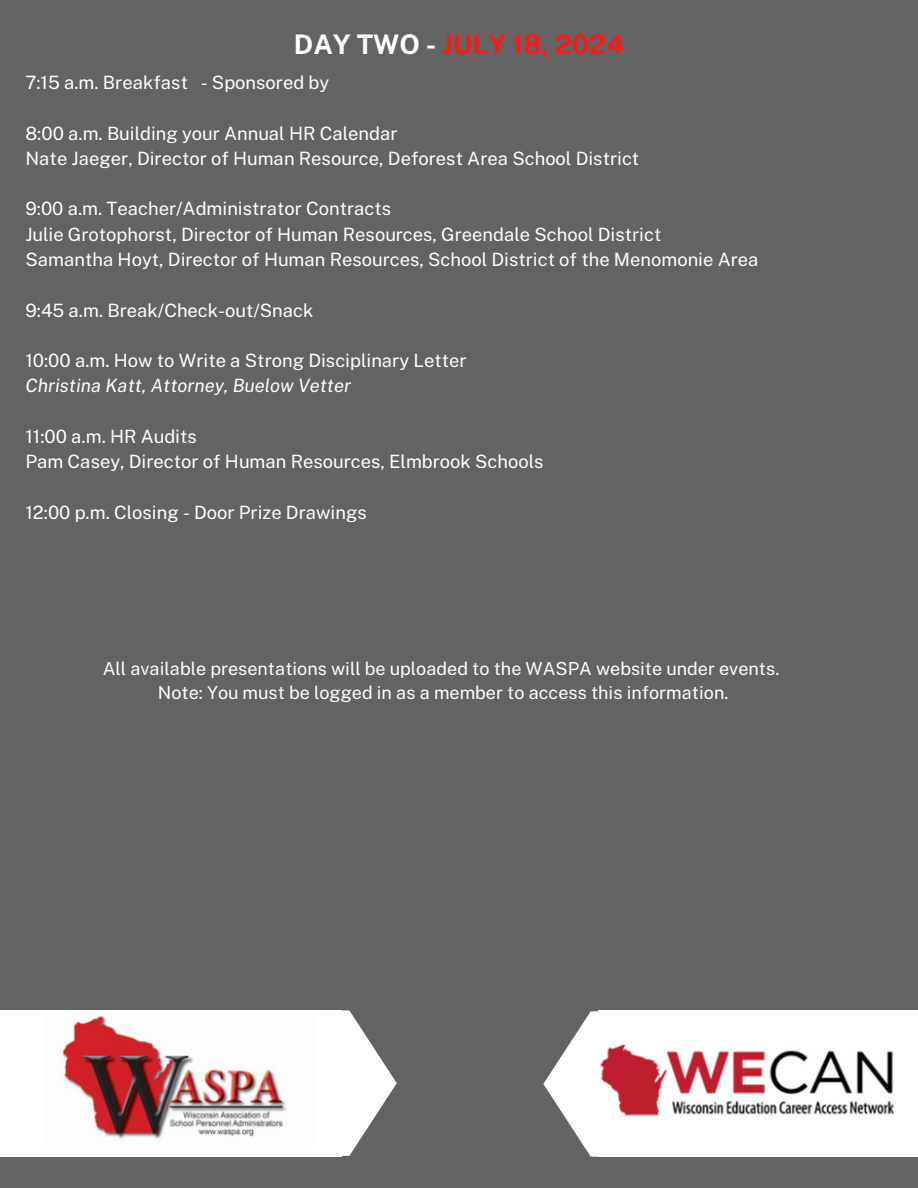
<style>
.page{position:relative;width:918px;height:1188px;background:#636363}
.page>*{position:absolute;margin:0;border:0;box-sizing:border-box;transform-origin:0 0}
.t1{font:700 27px "Public Sans";color:#ff1616}
.t2{font:18.45px "Public Sans";color:#fff}
.t3{font:italic 18.45px "Public Sans";color:#fff}
.t4{font:18px "Public Sans";color:#fff}
.s1{color:#fff}
</style>
<div class="page">
<svg style="left:342px;top:1010px;width:55px;height:146px;fill:#fff"></svg>
<div style="left:0;top:1010px;width:342px;height:147px;background:#fff"></div>
<svg style="left:543px;top:1011px;width:55px;height:146px"></svg>
<div style="left:598px;top:1010px;width:320px;height:147px;background:#fff"></div>
<img style="left:62px;top:1015px;width:224px;height:124px">
<img style="left:585px;top:1036px;width:310px;height:96px">
<p class="t1" style="left:294px;top:29px;width:332px"><span class="s1">DAY TWO -</span> JULY 18, 2024</p>
<h1 class="t2" style="left:25px;top:72px;width:305px">7:15 a.m. Breakfast - Sponsored by</h1>
<p class="t2" style="left:25px;top:122px;width:374px">8:00 a.m. Building your Annual HR Calendar</p>
<p class="t2" style="left:25px;top:147px;width:615px">Nate Jaeger, Director of Human Resource, Deforest Area School District</p>
<p class="t2" style="left:25px;top:198px;width:367px">9:00 a.m. Teacher/Administrator Contracts</p>
<p class="t2" style="left:25px;top:223px;width:638px">Julie Grotophorst, Director of Human Resources, Greendale School District</p>
<p class="t2" style="left:25px;top:249px;width:735px">Samantha Hoyt, Director of Human Resources, School District of the Menomonie Area</p>
<p class="t2" style="left:25px;top:299px;width:290px">9:45 a.m. Break/Check-out/Snack</p>
<p class="t2" style="left:25px;top:350px;width:443px">10:00 a.m. How to Write a Strong Disciplinary Letter</p>
<p class="t3" style="left:25px;top:375px;width:327px">Christina Katt, Attorney, Buelow Vetter</p>
<p class="t2" style="left:25px;top:425px;width:173px">11:00 a.m. HR Audits</p>
<p class="t2" style="left:25px;top:451px;width:520px">Pam Casey, Director of Human Resources, Elmbrook Schools</p>
<p class="t2" style="left:25px;top:501px;width:343px">12:00 p.m. Closing - Door Prize Drawings</p>
<p class="t4" style="left:103px;top:658px;width:678px">All available presentations will be uploaded to the WASPA website under events.</p>
<p class="t4" style="left:158px;top:682px;width:572px">Note: You must be logged in as a member to access this information.</p>
</div>
